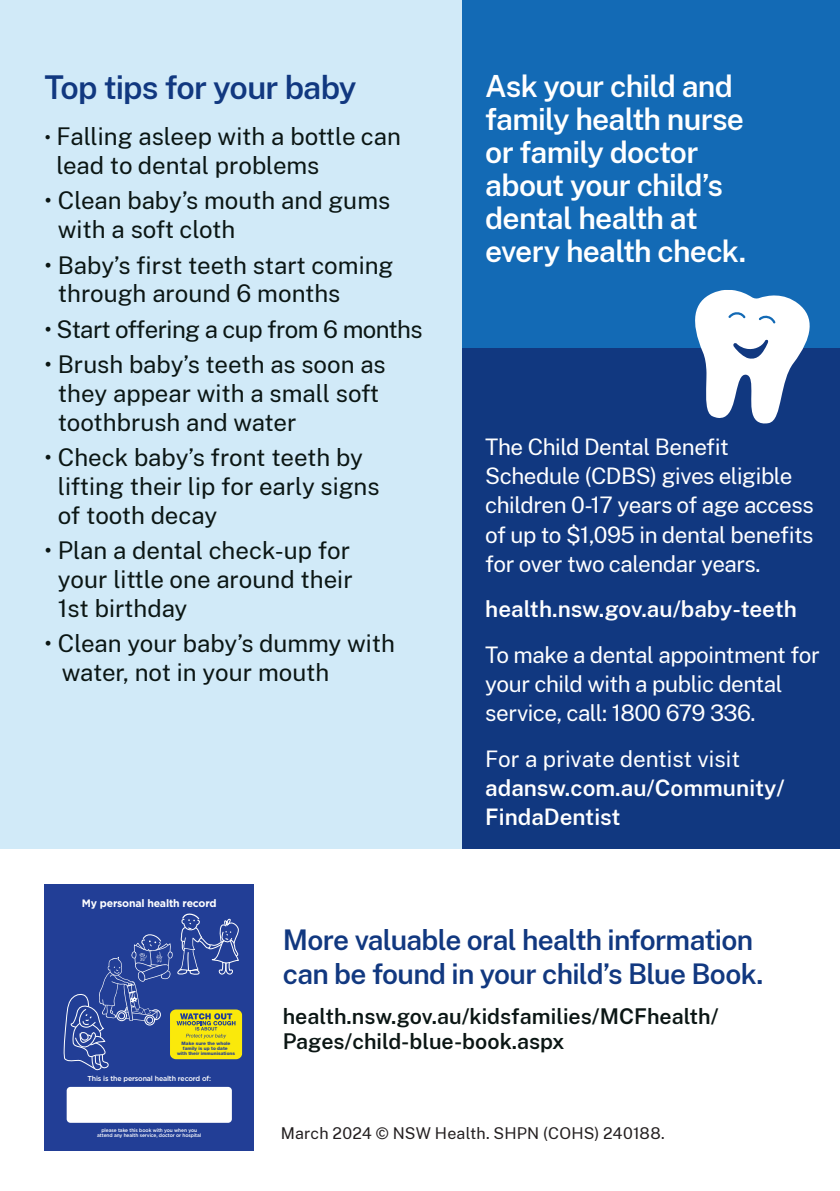
<style>
.page{position:relative;width:840px;height:1191px;background:#fff}
.page>*{position:absolute;margin:0;border:0;box-sizing:border-box;transform-origin:0 0}
.t1{font:600 32.2px "Public Sans";letter-spacing:-.025em;color:#113880}
.t2{font:600 30px/33px "Public Sans";letter-spacing:-.025em;color:#fff}
.t3{font:600 28px/33.6px "Public Sans";letter-spacing:-.025em;color:#113880}
.t4{font:24px/28.8px "Public Sans";color:#0b1614}
.t5{font:24px "Public Sans";letter-spacing:-.025em;color:#0b1614}
.t6{font:22.4px/29.2px "Public Sans";letter-spacing:-.02em;color:#fff}
.t7{font:600 22.4px/29.2px "Public Sans";color:#fff}
.t8{font:22.4px "Public Sans";color:#fff}
.t9{font:600 21.4px/25.6px "Public Sans";color:#0b1614}
.t10{font:16px "Public Sans";letter-spacing:.01em;color:#231f20}
.t11{font:700 10.8px "Gotham";letter-spacing:-.02em;color:#fff}
.t12{font:500 7.2px "Gotham";letter-spacing:-.02em;color:#fff}
.t13{font:500 5px/5.4px "Gotham";letter-spacing:-.015em;color:#fff;text-align:center}
.t14{font:800 4.6px/5.2px "Helvetica Neue";color:#223e96;text-align:center}
.s1{font-size:21.4px}
</style>
<div class="page">
<div style="left:0;top:0;width:462px;height:848px;background:#d1eaf8"></div>
<div style="left:44px;top:884px;width:210px;height:267px;background:#223e96"></div>
<div style="left:67px;top:1086px;width:165px;height:36px;background:#fff;border-radius:4px"></div>
<div style="left:170px;top:1009px;width:72px;height:50px;background:#fae90b;border-radius:6px"></div>
<svg style="left:63px;top:913px;width:177px;height:157px"></svg>
<div style="left:462px;top:0;width:377px;height:348px;background:#136ab5"></div>
<div style="left:462px;top:348px;width:377px;height:500px;background:#113880"></div>
<svg style="left:695px;top:290px;width:115px;height:134px"></svg>
<h1 class="t1" style="left:44px;top:64px;width:313px">Top tips for your baby</h1>
<p class="t4" style="left:56px;top:121px;width:346px;text-indent:-12px"><span class="s1">•</span> Falling asleep with a bottle can lead to dental problems</p>
<p class="t4" style="left:58px;top:185px;width:333px;text-indent:-13px">• Clean baby’s mouth and gums with a soft cloth</p>
<p class="t4" style="left:58px;top:249px;width:337px;text-indent:-13px">• Baby’s first teeth start coming through around 6 months</p>
<p class="t5" style="left:44px;top:312px;width:379px">• Start offering a cup from 6 months</p>
<p class="t4" style="left:58px;top:349px;width:329px;text-indent:-13px">• Brush baby’s teeth as soon as they appear with a small soft toothbrush and water</p>
<p class="t4" style="left:58px;top:442px;width:323px;text-indent:-13px">• Check baby’s front teeth by lifting their lip for early signs of tooth decay</p>
<p class="t4" style="left:58px;top:535px;width:296px;text-align:justify;text-indent:-13px">• Plan a dental check-up for your little one around their 1st birthday</p>
<p class="t4" style="left:62px;top:628px;width:334px;text-indent:-17px">• Clean your baby’s dummy with water, not in your mouth</p>
<p class="t11" style="left:82px;top:895px;width:136px">My personal health record</p>
<p class="t2" style="left:485px;top:68px;width:262px">Ask your child and family health nurse or family doctor about your child’s dental health at every health check.</p>
<p class="t6" style="left:485px;top:431px;width:330px">The Child Dental Benefit<br>Schedule (CDBS) gives eligible children 0-17 years of age access of up to $1,095 in dental benefits for over two calendar years.</p>
<p class="t7" style="left:485px;top:593px;width:313px">health.nsw.gov.au/baby-teeth</p>
<p class="t6" style="left:485px;top:639px;width:336px">To make a dental appointment for your child with a public dental service, call: 1800 679 336.</p>
<p class="t8" style="left:485px;top:743px;width:256px">For a private dentist visit</p>
<p class="t7" style="left:485px;top:772px;width:301px">adansw.com.au/Community/<br>FindaDentist</p>
<p class="t14" style="left:177px;top:1040px;width:59px">Make sure the whole family is up to date<br>with their immunisations</p>
<p class="t12" style="left:87px;top:1074px;width:125px">This is the personal health record of:</p>
<p class="t13" style="left:97px;top:1127px;width:105px">please take this book with you when you attend any health service, doctor or hospital</p>
<p class="t3" style="left:282px;top:921px;width:482px">More valuable oral health information can be found in your child’s Blue Book.</p>
<p class="t9" style="left:282px;top:1002px;width:437px">health.nsw.gov.au/kidsfamilies/MCFhealth/<br>Pages/child-blue-book.aspx</p>
<p class="t10" style="left:281px;top:1121px;width:385px">March 2024 © NSW Health. SHPN (COHS) 240188.</p>
</div>
